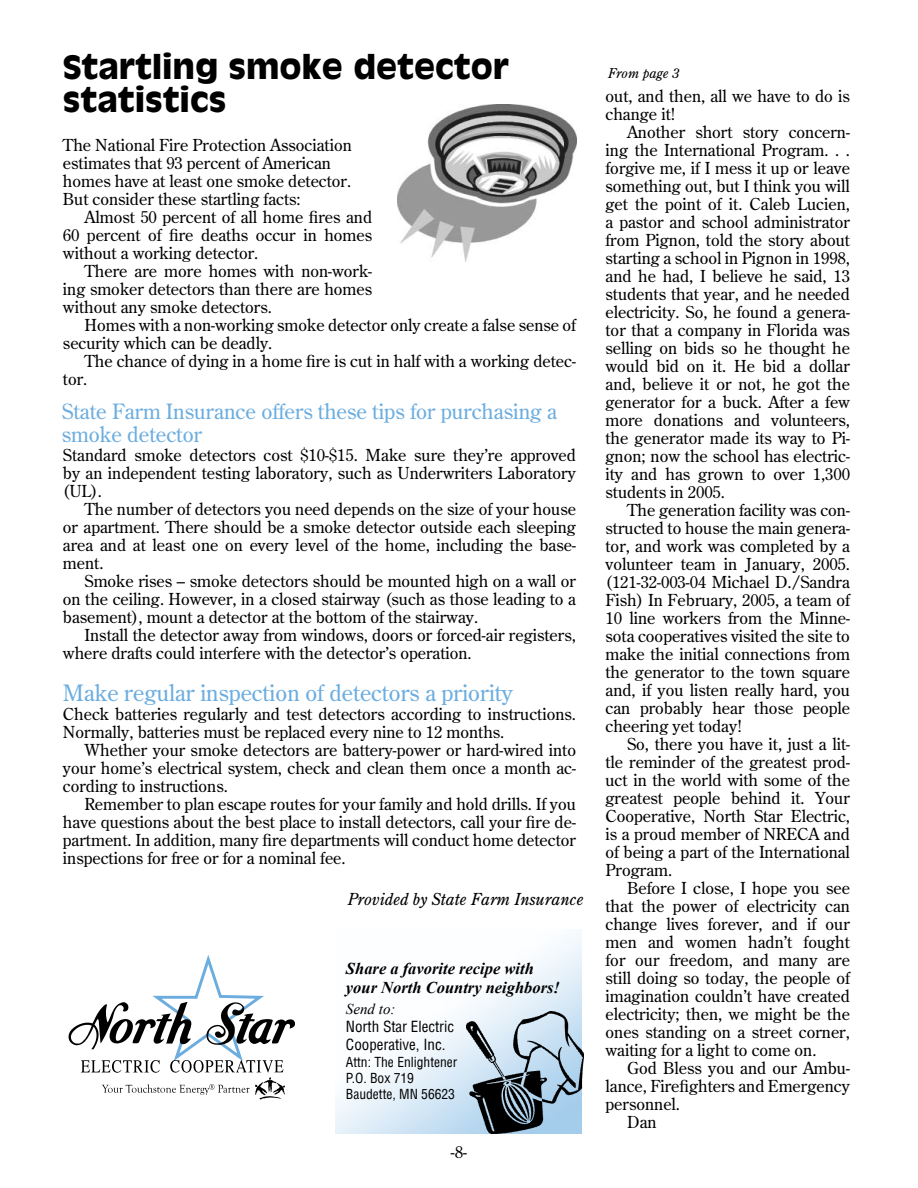
<style>
.page{position:relative;width:918px;height:1188px;background:#fff}
.page>*{position:absolute;margin:0;border:0;box-sizing:border-box;transform-origin:0 0}
.t1{font:700 31.5px/33px "Antique Olive";color:#000}
.t2{font:22.5px "Century Old Style Std";color:#6caddf}
.t3{font:21px/22.5px "Century Old Style Std";color:#6caddf}
.t4{font:16.5px/18px "Century Old Style Std";color:#000;text-align:justify}
.t5{font:italic 700 16.5px/19.8px "Times New Roman";color:#000}
.t6{font:italic 16.5px "Century Old Style Std";color:#000}
.t7{font:15px/18px "Switzerland Condensed";color:#000}
.t8{font:italic 15px "Times New Roman";color:#000}
.t9{font:13.5px/16.2px "Switzerland Condensed";color:#000}
.t10{font:italic 13.5px "Century Old Style Std";color:#000}
</style>
<div class="page">
<img style="left:466px;top:1011px;width:117px;height:123px">
<svg style="left:69px;top:956px;width:226px;height:143px"></svg>
<img style="left:397px;top:104px;width:180px;height:157px">
<h1 class="t1" style="left:63px;top:50px;width:448px">Startling smoke detector statistics</h1>
<p class="t4" style="left:63px;top:136px;width:290px;text-align:left">The National Fire Protection Association estimates that 93 percent of American homes have at least one smoke detector.<br>But consider these startling facts:</p>
<p class="t4" style="left:63px;top:208px;width:311px;text-indent:22px">Almost 50 percent of all home fires and 60 percent of fire deaths occur in homes without a working detector.</p>
<p class="t4" style="left:63px;top:262px;width:311px;text-indent:22px">There are more homes with non-work&shy;ing smoker detectors than there are homes without any smoke detectors.</p>
<p class="t4" style="left:63px;top:316px;width:515px;text-indent:22px">Homes with a non-working smoke detector only create a false sense of security which can be deadly.</p>
<p class="t4" style="left:63px;top:352px;width:515px;text-indent:22px">The chance of dying in a home fire is cut in half with a working detec&shy;tor.</p>
<p class="t3" style="left:62px;top:400px;width:497px">State Farm Insurance offers these tips for purchasing a smoke detector</p>
<p class="t4" style="left:63px;top:446px;width:515px">Standard smoke detectors cost $10-$15. Make sure they’re approved by an independent testing laboratory, such as Underwriters Laboratory (UL).</p>
<p class="t4" style="left:63px;top:500px;width:515px;text-indent:22px">The number of detectors you need depends on the size of your house or apartment. There should be a smoke detector outside each sleeping area and at least one on every level of the home, including the base&shy;ment.</p>
<p class="t4" style="left:63px;top:572px;width:515px;text-indent:22px">Smoke rises – smoke detectors should be mounted high on a wall or on the ceiling. However, in a closed stairway (such as those leading to a basement), mount a detector at the bottom of the stairway.</p>
<p class="t4" style="left:63px;top:626px;width:514px;text-indent:22px">Install the detector away from windows, doors or forced-air registers, where drafts could interfere with the detector’s operation.</p>
<h2 class="t2" style="left:63px;top:678px;width:452px">Make regular inspection of detectors a priority</h2>
<p class="t4" style="left:63px;top:705px;width:515px">Check batteries regularly and test detectors according to instructions.<br>Normally, batteries must be replaced every nine to 12 months.</p>
<p class="t4" style="left:63px;top:741px;width:515px;text-indent:22px">Whether your smoke detectors are battery-power or hard-wired into your home’s electrical system, check and clean them once a month ac&shy;cording to instructions.</p>
<p class="t4" style="left:63px;top:795px;width:515px;text-indent:22px">Remember to plan escape routes for your family and hold drills. If you have questions about the best place to install detectors, call your fire de&shy;partment. In addition, many fire departments will conduct home detector inspections for free or for a nominal fee.</p>
<p class="t6" style="left:348px;top:889px;width:237px">Provided by State Farm Insurance</p>
<p class="t5" style="left:346px;top:958px;width:216px">Share a favorite recipe with your North Country neighbors!</p>
<p class="t8" style="left:346px;top:999px;width:51px">Send to:</p>
<p class="t7" style="left:346px;top:1018px;width:110px">North Star Electric<br>Cooperative, Inc.</p>
<p class="t9" style="left:346px;top:1053px;width:113px">Attn: The Enlightener<br>P.O. Box 719<br>Baudette, MN 56623</p>
<p class="t4" style="left:451px;top:1143px;width:18px">-8-</p>
<p class="t10" style="left:608px;top:65px;width:73px">From page 3</p>
<p class="t4" style="left:606px;top:87px;width:246px">out, and then, all we have to do is change it!</p>
<p class="t4" style="left:606px;top:123px;width:246px;text-indent:22px">Another short story concern&shy;ing the International Program. . . forgive me, if I mess it up or leave something out, but I think you will get the point of it. Caleb Lucien, a pastor and school administrator from Pignon, told the story about starting a school in Pignon in 1998, and he had, I believe he said, 13 students that year, and he needed electricity. So, he found a genera&shy;tor that a company in Florida was selling on bids so he thought he would bid on it. He bid a dollar and, believe it or not, he got the generator for a buck. After a few more donations and volunteers, the generator made its way to Pi&shy;gnon; now the school has electric&shy;ity and has grown to over 1,300 students in 2005.</p>
<p class="t4" style="left:606px;top:501px;width:246px;text-indent:22px">The generation facility was con&shy;structed to house the main genera&shy;tor, and work was completed by a volunteer team in January, 2005. (121-32-003-04 Michael D./Sandra Fish) In February, 2005, a team of 10 line workers from the Minne&shy;sota cooperatives visited the site to make the initial connections from the generator to the town square and, if you listen really hard, you can probably hear those people cheering yet today!</p>
<p class="t4" style="left:606px;top:735px;width:246px;text-indent:22px">So, there you have it, just a lit&shy;tle reminder of the greatest prod&shy;uct in the world with some of the greatest people behind it. Your Cooperative, North Star Electric, is a proud member of NRECA and of being a part of the International Program.</p>
<p class="t4" style="left:606px;top:879px;width:246px;text-indent:22px">Before I close, I hope you see that the power of electricity can change lives forever, and if our men and women hadn’t fought for our freedom, and many are still doing so today, the people of imagination couldn’t have created electricity; then, we might be the ones standing on a street corner, waiting for a light to come on.</p>
<p class="t4" style="left:627px;top:1059px;width:224px">God Bless you and our Ambu-</p>
<p class="t4" style="left:606px;top:1077px;width:246px">lance, Firefighters and Emergency</p>
<p class="t4" style="left:606px;top:1095px;width:76px">personnel.</p>
<p class="t4" style="left:627px;top:1113px;width:31px">Dan</p>
</div>
